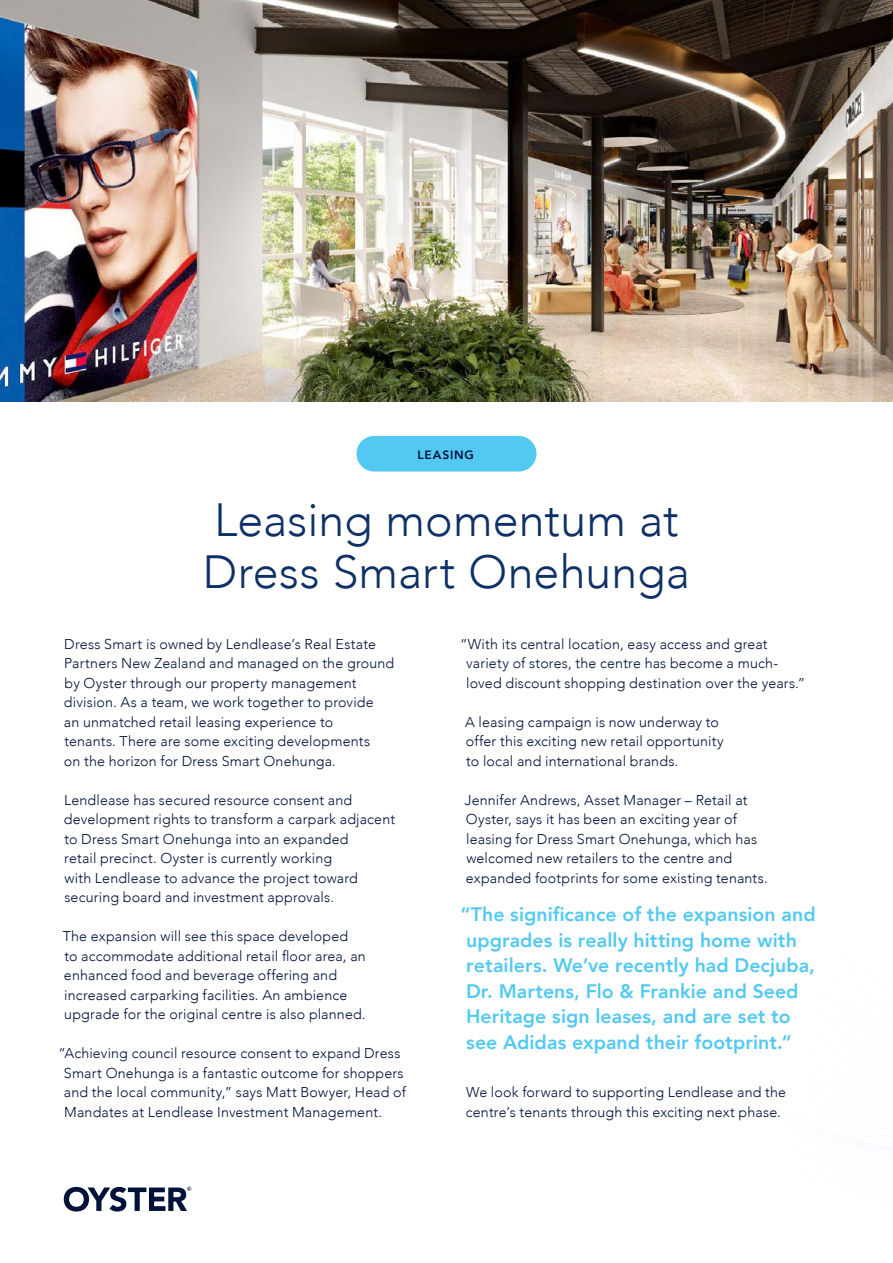
<style>
.page{position:relative;width:893px;height:1263px;background:#fff}
.page>*{position:absolute;margin:0;border:0;box-sizing:border-box;transform-origin:0 0}
.t1{font:300 46.5px/52.5px "Avenir";letter-spacing:.005em;color:#0f3067}
.t2{font:800 19.5px/25.5px "Avenir";letter-spacing:.005em;color:#53c9f1}
.t3{font:300 14.25px/19.5px "Avenir";letter-spacing:.01em;color:#00113a}
.t4{font:800 12px "Avenir";letter-spacing:.07em;color:#00113a}
</style>
<div class="page">
<img style="left:0;top:0;width:893px;height:402px">
<div style="left:356px;top:436px;width:180px;height:35px;background:#53c9f1;border-radius:18px"></div>
<svg style="left:64px;top:1186px;width:127px;height:25px"></svg>
<p class="t4" style="left:417px;top:445px;width:58px">LEASING</p>
<h1 class="t1" style="left:203px;top:493px;width:489px">Leasing momentum at<br>Dress Smart Onehunga</h1>
<p class="t3" style="left:64px;top:634px;width:332px">Dress Smart is owned by Lendlease’s Real Estate Partners New Zealand and managed on the ground by Oyster through our property management division. As a team, we work together to provide<br>an unmatched retail leasing experience to<br>tenants. There are some exciting developments<br>on the horizon for Dress Smart Onehunga.</p>
<p class="t3" style="left:64px;top:790px;width:333px">Lendlease has secured resource consent and development rights to transform a carpark adjacent to Dress Smart Onehunga into an expanded<br>retail precinct. Oyster is currently working<br>with Lendlease to advance the project toward securing board and investment approvals.</p>
<p class="t3" style="left:63px;top:927px;width:305px">The expansion will see this space developed<br>to accommodate additional retail floor area, an enhanced food and beverage offering and increased carparking facilities. An ambience upgrade for the original centre is also planned.</p>
<p class="t3" style="left:64px;top:1044px;width:344px;text-indent:-6px">“Achieving council resource consent to expand Dress Smart Onehunga is a fantastic outcome for shoppers and the local community,” says Matt Bowyer, Head of Mandates at Lendlease Investment Management.</p>
<p class="t3" style="left:466px;top:634px;width:341px;text-indent:-6px">“With its central location, easy access and great variety of stores, the centre has become a much&shy;loved discount shopping destination over the years.”</p>
<p class="t3" style="left:465px;top:712px;width:260px">A leasing campaign is now underway to offer this exciting new retail opportunity to local and international brands.</p>
<p class="t3" style="left:465px;top:790px;width:304px">Jennifer Andrews, Asset Manager – Retail at Oyster, says it has been an exciting year of leasing for Dress Smart Onehunga, which has welcomed new retailers to the centre and expanded footprints for some existing tenants.</p>
<h2 class="t2" style="left:461px;top:902px;width:357px">“The significance of the expansion and upgrades is really hitting home with retailers. We’ve recently had Decjuba, Dr. Martens, Flo &amp; Frankie and Seed Heritage sign leases, and are set to see Adidas expand their footprint.”</h2>
<p class="t3" style="left:466px;top:1083px;width:322px">We look forward to supporting Lendlease and the centre’s tenants through this exciting next phase.</p>
</div>
